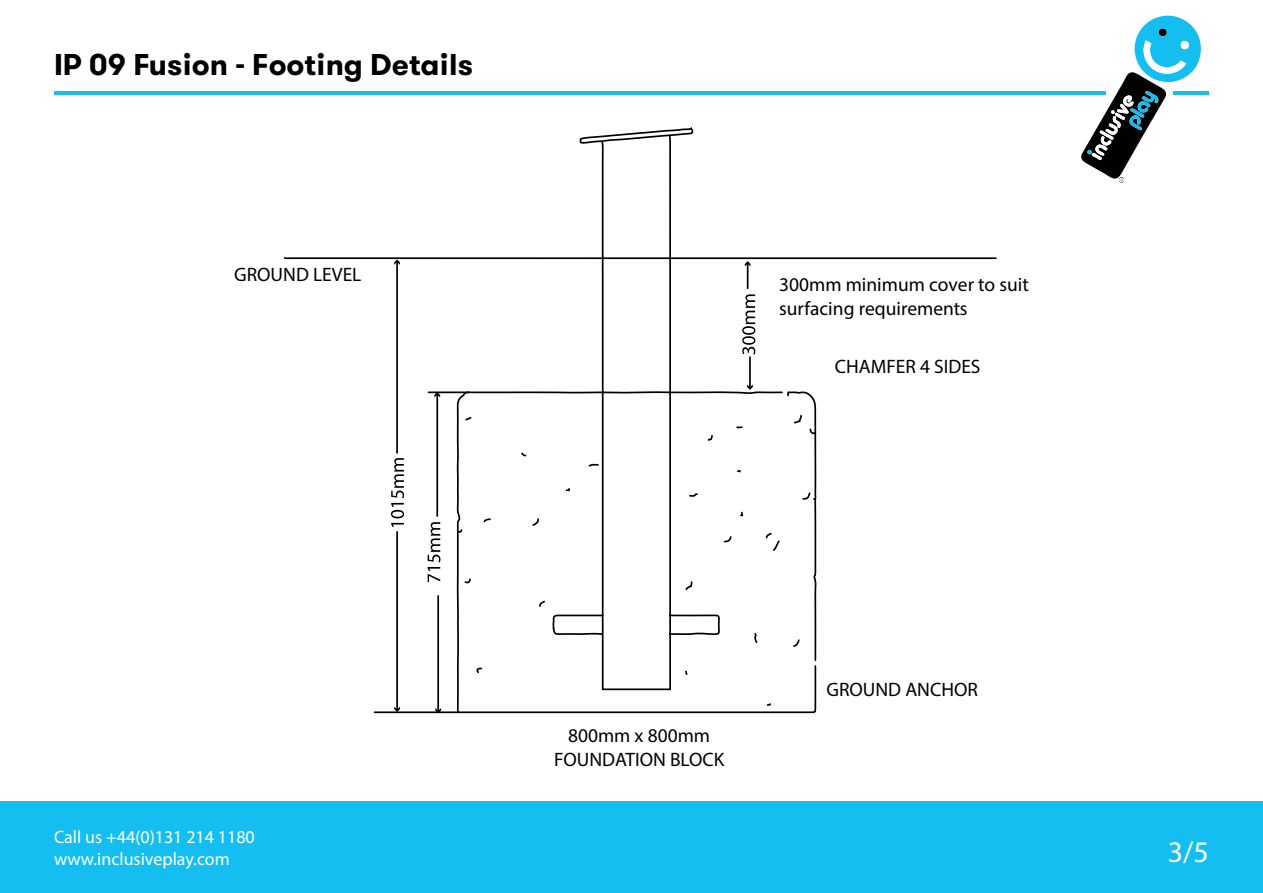
<style>
.page{position:relative;width:1263px;height:893px;background:#fff}
.page>*{position:absolute;margin:0;border:0;box-sizing:border-box;transform-origin:0 0}
.t1{font:700 30px "GT Walsheim";color:#000}
.t2{font:30px "Myriad Pro";color:#fff}
.t3{font:19.5px/23.4px "Myriad Pro";color:#000;text-align:center}
.t4{font:18px/21.6px "Myriad Pro";color:#fff}
</style>
<div class="page">
<div style="left:0;top:802px;width:1263px;height:91px;background:#15bef0"></div>
<hr style="left:54px;top:91px;width:1051px;height:3px;background:#15bef0">
<svg style="left:1081px;top:15px;width:122px;height:168px"></svg>
<hr style="left:1174px;top:91px;width:35px;height:3px;background:#15bef0">
<svg style="left:282px;top:94px;width:715px;height:708px"></svg>
<hr style="left:603px;top:688px;width:67px;height:2px;background:#000">
<svg style="left:745px;top:261px;width:5px;height:27px"></svg>
<hr style="left:749px;top:357px;width:2px;height:31px;background:#000">
<svg style="left:747px;top:384px;width:6px;height:6px"></svg>
<svg style="left:742px;top:294px;width:13px;height:61px"></svg>
<svg style="left:428px;top:522px;width:12px;height:60px"></svg>
<svg style="left:391px;top:458px;width:13px;height:69px"></svg>
<hr style="left:396px;top:261px;width:2px;height:192px;background:#000">
<svg style="left:394px;top:259px;width:6px;height:6px"></svg>
<hr style="left:396px;top:532px;width:2px;height:178px;background:#000">
<svg style="left:394px;top:707px;width:6px;height:4px"></svg>
<hr style="left:374px;top:711px;width:84px;height:2px;background:#000">
<hr style="left:436px;top:394px;width:2px;height:122px;background:#000">
<svg style="left:434px;top:393px;width:6px;height:4px"></svg>
<hr style="left:437px;top:596px;width:2px;height:115px;background:#000">
<svg style="left:435px;top:708px;width:6px;height:4px"></svg>
<hr style="left:428px;top:391px;width:41px;height:2px;background:#000">
<h1 class="t1" style="left:54px;top:45px;width:420px">IP 09 Fusion - Footing Details</h1>
<p class="t3" style="left:234px;top:262px;width:129px">GROUND LEVEL</p>
<p class="t3" style="left:779px;top:273px;width:251px;text-align:left">300mm minimum cover to suit surfacing requirements</p>
<p class="t3" style="left:835px;top:354px;width:147px">CHAMFER 4 SIDES</p>
<p class="t4" style="left:54px;top:826px;width:202px">Call us +44(0)131 214 1180 www.inclusiveplay.com</p>
<p class="t3" style="left:554px;top:724px;width:172px">800mm x 800mm<br>FOUNDATION BLOCK</p>
<p class="t3" style="left:826px;top:678px;width:153px">GROUND ANCHOR</p>
<h1 class="t2" style="left:1168px;top:833px;width:43px">3/5</h1>
</div>
